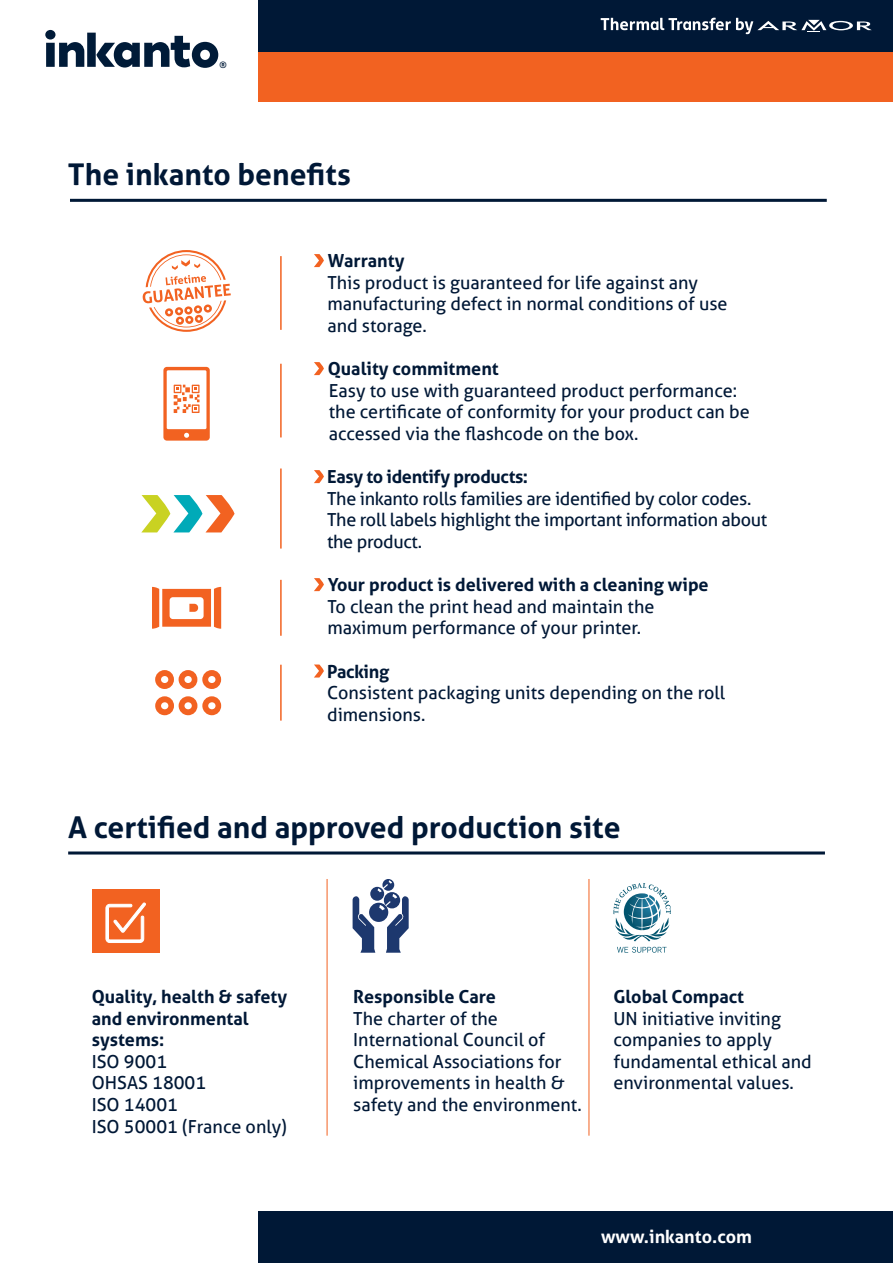
<style>
.page{position:relative;width:893px;height:1263px;background:#fff}
.page>*{position:absolute;margin:0;border:0;box-sizing:border-box;transform-origin:0 0}
.t1{font:700 30px "Aller";color:#001836}
.t2{font:18px/21.6px "Aller";color:#001836}
.t3{font:700 18px/21.6px "Aller";color:#001836}
.t4{font:18px/21.6px "Aller";letter-spacing:-.02em;color:#001836}
.t5{font:700 18px "Aller";color:#fff}
.t6{font:700 8.85px "Aller";color:#001b38}
.s1{font-weight:700}
</style>
<div class="page">
<svg style="left:143px;top:250px;width:88px;height:82px"></svg>
<hr style="left:70px;top:199px;width:757px;height:3px;background:#001836">
<hr style="left:68px;top:851px;width:757px;height:3px;background:#001836">
<hr style="left:327px;top:879px;width:1px;height:257px;background:#f26221">
<hr style="left:589px;top:879px;width:1px;height:257px;background:#f26221">
<hr style="left:280px;top:256px;width:2px;height:74px;background:#f26221">
<hr style="left:280px;top:364px;width:2px;height:73px;background:#f26221">
<hr style="left:280px;top:468px;width:2px;height:81px;background:#f26221">
<svg style="left:163px;top:367px;width:47px;height:74px"></svg>
<svg style="left:152px;top:587px;width:69px;height:42px"></svg>
<div style="left:259px;top:1211px;width:634px;height:52px;background:#001836"></div>
<div style="left:259px;top:52px;width:634px;height:49px;background:#f26221"></div>
<div style="left:259px;top:0;width:634px;height:52px;background:#001836"></div>
<svg style="left:601px;top:18px;width:271px;height:16px"></svg>
<svg style="left:45px;top:30px;width:173px;height:38px"></svg>
<hr style="left:280px;top:580px;width:2px;height:56px;background:#f26221">
<hr style="left:280px;top:665px;width:2px;height:56px;background:#f26221">
<svg style="left:155px;top:696px;width:66px;height:19px"></svg>
<svg style="left:155px;top:670px;width:66px;height:19px"></svg>
<svg style="left:141px;top:495px;width:94px;height:37px"></svg>
<svg style="left:314px;top:254px;width:10px;height:13px"></svg>
<svg style="left:314px;top:362px;width:10px;height:13px"></svg>
<svg style="left:314px;top:470px;width:10px;height:13px"></svg>
<svg style="left:314px;top:578px;width:10px;height:13px"></svg>
<svg style="left:314px;top:664px;width:10px;height:13px"></svg>
<div style="left:92px;top:889px;width:68px;height:64px;background:#f26221"></div>
<svg style="left:105px;top:902px;width:41px;height:41px"></svg>
<svg style="left:613px;top:883px;width:58px;height:58px"></svg>
<svg style="left:617px;top:947px;width:50px;height:6px"></svg>
<svg style="left:353px;top:879px;width:56px;height:74px"></svg>
<p class="t6" style="left:220px;top:59px;width:9px">®</p>
<p class="t1" style="left:68px;top:156px;width:284px">The inkanto benefits</p>
<p class="t3" style="left:328px;top:250px;width:78px">Warranty</p>
<p class="t2" style="left:327px;top:271px;width:402px">This product is guaranteed for life against any manufacturing defect in normal conditions of use and storage.</p>
<p class="t3" style="left:328px;top:358px;width:172px">Quality commitment</p>
<p class="t2" style="left:329px;top:379px;width:410px">Easy to use with guaranteed product performance:</p>
<p class="t2" style="left:329px;top:401px;width:423px">the certificate of conformity for your product can be accessed via the flashcode on the box.</p>
<p class="t4" style="left:327px;top:466px;width:442px"><span class="s1">Easy to identify products :<br></span>The inkanto rolls families are identified by color codes.<br>The roll labels highlight the important information about the product.</p>
<p class="t3" style="left:328px;top:574px;width:382px">Your product is delivered with a cleaning wipe</p>
<p class="t2" style="left:327px;top:595px;width:329px">To clean the print head and maintain the</p>
<p class="t2" style="left:327px;top:617px;width:315px">maximum performance of your printer.</p>
<p class="t2" style="left:327px;top:660px;width:400px"><span class="s1">Packing<br></span>Consistent packaging units depending on the roll dimensions.</p>
<p class="t1" style="left:68px;top:808px;width:554px">A certified and approved production site</p>
<p class="t3" style="left:92px;top:985px;width:197px">Quality, health &amp; safety and environmental systems:</p>
<p class="t2" style="left:92px;top:1050px;width:77px">ISO 9001</p>
<p class="t2" style="left:92px;top:1072px;width:116px">OHSAS 18001</p>
<p class="t2" style="left:92px;top:1094px;width:88px">ISO 14001</p>
<p class="t2" style="left:92px;top:1115px;width:197px">ISO 50001 (France only)</p>
<p class="t3" style="left:353px;top:985px;width:144px">Responsible Care</p>
<p class="t2" style="left:353px;top:1007px;width:230px">The charter of the<br>International Council of<br>Chemical Associations for improvements in health &amp; safety and the environment.</p>
<p class="t3" style="left:613px;top:985px;width:132px">Global Compact</p>
<p class="t2" style="left:613px;top:1007px;width:200px">UN initiative inviting companies to apply fundamental ethical and environmental values.</p>
<p class="t5" style="left:601px;top:1226px;width:152px">www.inkanto.com</p>
</div>
